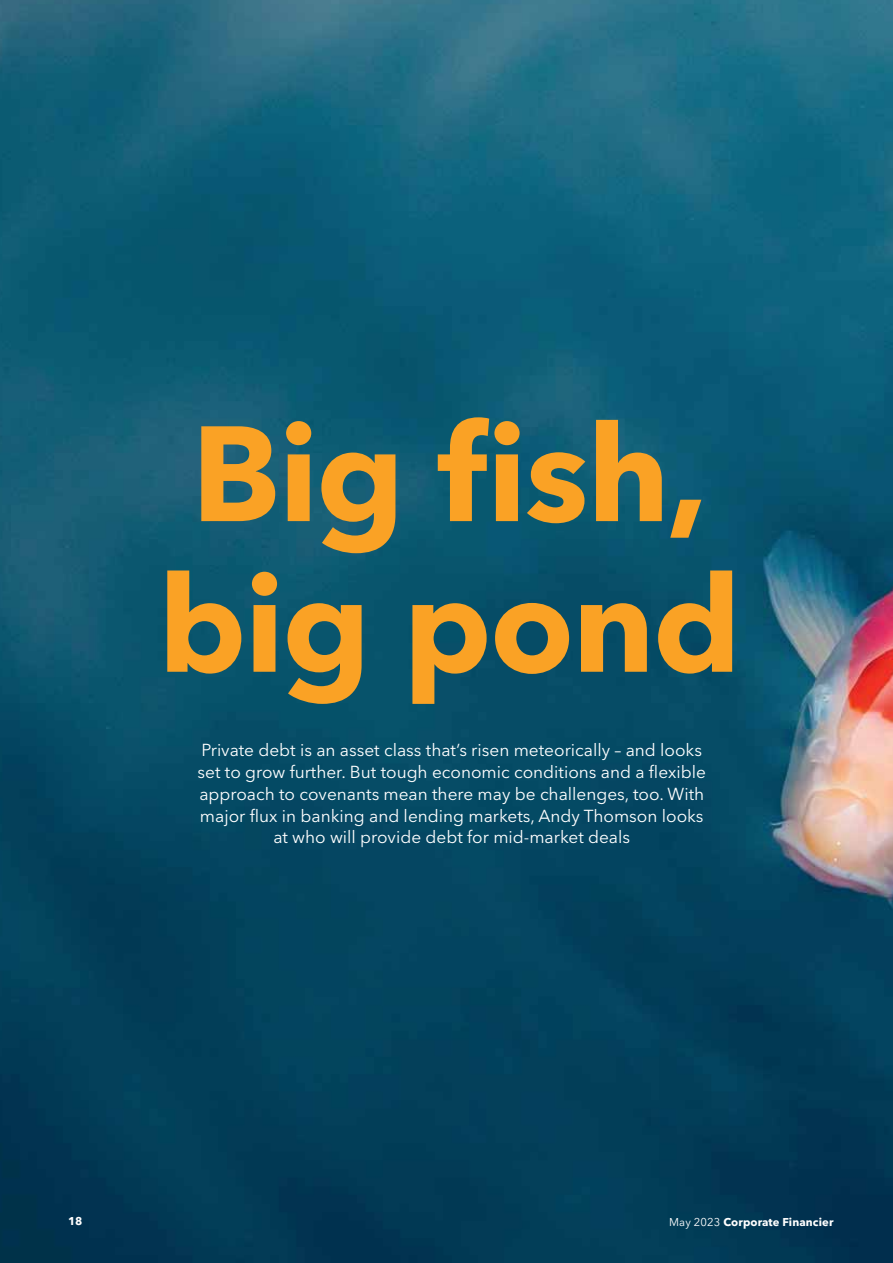
<style>
.page{position:relative;width:893px;height:1263px;background:#fff}
.page>*{position:absolute;margin:0;border:0;box-sizing:border-box;transform-origin:0 0}
.t1{font:700 133.95px/150.6px "Avenir Next LT Pro";letter-spacing:-.015em;color:#faa225}
.t2{font:17.25px/21.8px "Avenir Next LT Pro";color:#fff;text-align:center}
.t3{font:700 11.25px "Avenir Next LT Pro";letter-spacing:.01em;color:#fff}
.s1{font-weight:400}
</style>
<div class="page">
<img style="left:0;top:0;width:893px;height:1263px">
<h1 class="t1" style="left:158px;top:405px;width:584px">Big fish, big pond</h1>
<p class="t2" style="left:198px;top:741px;width:510px">Private debt is an asset class that’s risen meteorically – and looks set to grow further. But tough economic conditions and a flexible approach to covenants mean there may be challenges, too. With major flux in banking and lending markets, Andy Thomson looks at who will provide debt for mid-market deals</p>
<p class="t3" style="left:68px;top:1216px;width:16px">18</p>
<p class="t3" style="left:669px;top:1216px;width:166px"><span class="s1">May 2023</span> Corporate Financier</p>
</div>
